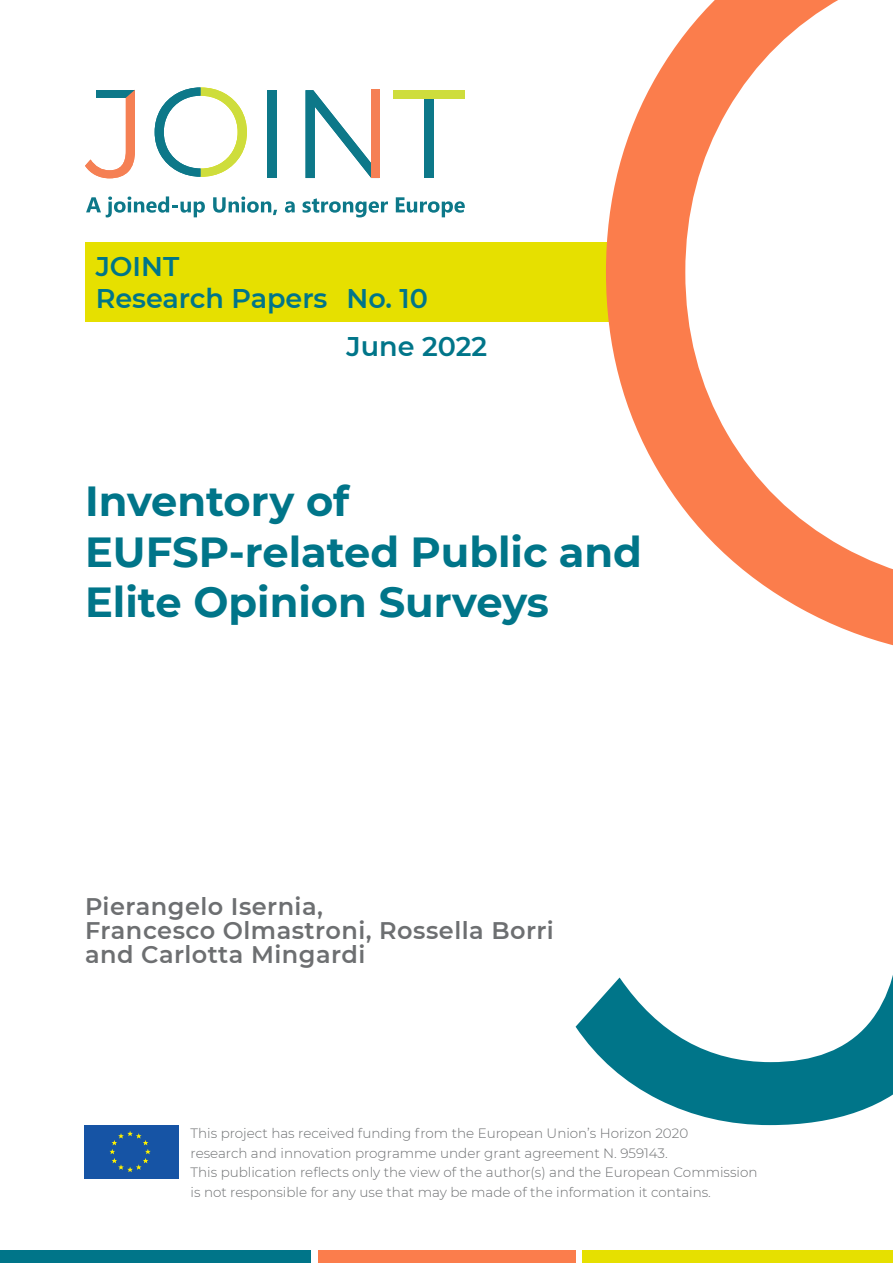
<style>
.page{position:relative;width:893px;height:1263px;background:#fff}
.page>*{position:absolute;margin:0;border:0;box-sizing:border-box;transform-origin:0 0}
.TITOLO{font:700 42px/50.4px "Montserrat";color:#007589}
.DATA{font:600 27px/32.4px "Montserrat";color:#007589}
.NOME_AUTORE{font:600 24px/24px "Montserrat";letter-spacing:.02em;color:#6d6f71}
.t1{font:300 13.5px/19.5px "Montserrat";color:#6d6f71}
</style>
<div class="page">
<div style="left:85px;top:242px;width:557px;height:80px;background:#e6e000"></div>
<svg style="left:606px;top:0;width:232px;height:430px"></svg>
<svg style="left:86px;top:196px;width:119px;height:21px"></svg>
<svg style="left:213px;top:196px;width:64px;height:19px"></svg>
<svg style="left:285px;top:201px;width:10px;height:12px"></svg>
<svg style="left:303px;top:198px;width:85px;height:19px"></svg>
<svg style="left:396px;top:197px;width:69px;height:20px"></svg>
<div style="left:268px;top:90px;width:9px;height:88px;background:#0d7889"></div>
<svg style="left:306px;top:90px;width:65px;height:88px"></svg>
<div style="left:425px;top:98px;width:9px;height:80px;background:#0d7889"></div>
<svg style="left:85px;top:90px;width:50px;height:88px"></svg>
<div style="left:394px;top:90px;width:71px;height:8px;background:#cedd3c"></div>
<div style="left:371px;top:90px;width:9px;height:88px;background:#f58054"></div>
<svg style="left:155px;top:87px;width:92px;height:90px"></svg>
<div style="left:0;top:1250px;width:310px;height:13px;background:#007589"></div>
<div style="left:318px;top:1250px;width:258px;height:13px;background:#fb7d4c"></div>
<div style="left:583px;top:1250px;width:310px;height:13px;background:#e6e000"></div>
<div style="left:84px;top:1125px;width:95px;height:53px;background:#1654a5"></div>
<svg style="left:109px;top:1131px;width:42px;height:41px"></svg>
<svg style="left:576px;top:430px;width:317px;height:695px"></svg>
<h2 class="DATA" style="left:96px;top:249px;width:233px">JOINT<br>Research Papers</h2>
<p class="DATA" style="left:347px;top:281px;width:83px">No. 10</p>
<p class="DATA" style="left:347px;top:329px;width:142px">June 2022</p>
<p class="TITOLO" style="left:85px;top:474px;width:266px">Inventory of</p>
<p class="TITOLO" style="left:85px;top:524px;width:559px">EUFSP-related Public and<br>Elite Opinion Surveys</p>
<p class="NOME_AUTORE" style="left:85px;top:893px;width:239px">Pierangelo Isernia,</p>
<p class="NOME_AUTORE" style="left:85px;top:917px;width:470px">Francesco Olmastroni, Rossella Borri and Carlotta Mingardi</p>
<p class="t1" style="left:191px;top:1123px;width:568px">This project has received funding from the European Union’s Horizon 2020<br>research and innovation programme under grant agreement N. 959143.<br>This publication reflects only the view of the author(s) and the European Commission is not responsible for any use that may be made of the information it contains.</p>
</div>
